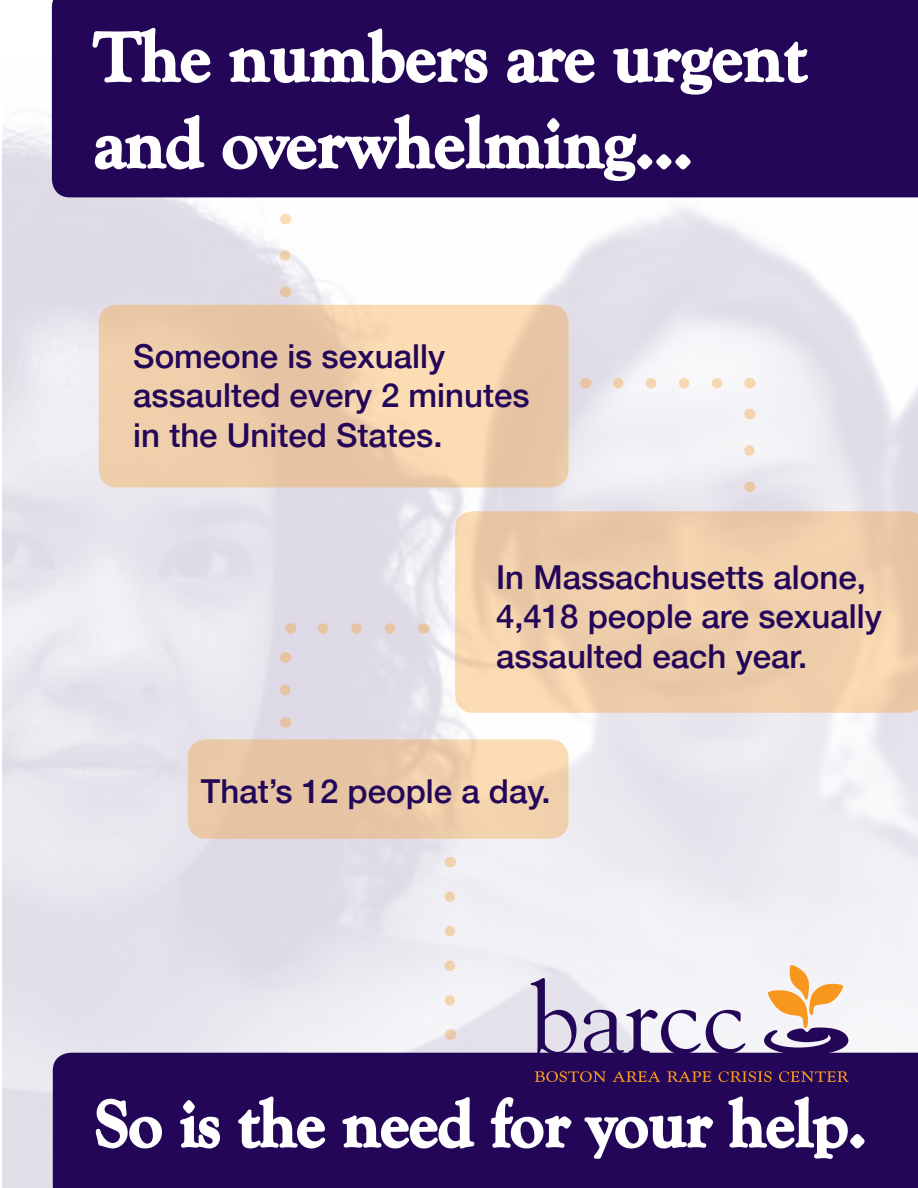
<style>
.page{position:relative;width:918px;height:1188px;background:#fff}
.page>*{position:absolute;margin:0;border:0;box-sizing:border-box;transform-origin:0 0}
.t1{font:700 72px/86.4px "Goudy Old Style T";color:#fff}
.t2{font:700 67.5px "Goudy Old Style T";color:#fff}
.t3{font:500 33px/39.6px "Helvetica Neue";color:#230658}
</style>
<div class="page">
<div style="left:53px;top:1053px;width:865px;height:135px;background:#230658"></div>
<svg style="left:94px;top:1097px;width:70px;height:71px"></svg>
<svg style="left:179px;top:1098px;width:43px;height:52px"></svg>
<svg style="left:236px;top:1095px;width:91px;height:56px"></svg>
<svg style="left:340px;top:1096px;width:136px;height:54px"></svg>
<svg style="left:488px;top:1096px;width:86px;height:92px;background:#452d72"></svg>
<svg style="left:583px;top:1114px;width:132px;height:46px"></svg>
<svg style="left:726px;top:1095px;width:140px;height:66px"></svg>
<svg style="left:531px;top:978px;width:46px;height:76px;background:#afa5c2"></svg>
<svg style="left:584px;top:1009px;width:161px;height:45px"></svg>
<svg style="left:535px;top:1071px;width:71px;height:11px"></svg>
<svg style="left:613px;top:1071px;width:47px;height:11px"></svg>
<svg style="left:667px;top:1071px;width:44px;height:11px"></svg>
<svg style="left:719px;top:1071px;width:53px;height:11px"></svg>
<svg style="left:779px;top:1071px;width:70px;height:11px"></svg>
<svg style="left:764px;top:965px;width:84px;height:90px"></svg>
<div style="left:99px;top:305px;width:470px;height:183px;background:linear-gradient(to right,#eccba8,#f1d1ac);border-radius:18px"></div>
<svg style="left:455px;top:511px;width:463px;height:202px;background:#efceaa"></svg>
<div style="left:188px;top:739px;width:380px;height:100px;background:linear-gradient(to right,#e3c0a1,#f5d5af);border-radius:18px"></div>
<svg style="left:618px;top:378px;width:115px;height:10px"></svg>
<svg style="left:744px;top:450px;width:11px;height:19px"></svg>
<svg style="left:307px;top:623px;width:83px;height:11px"></svg>
<svg style="left:280px;top:690px;width:10px;height:16px"></svg>
<svg style="left:445px;top:897px;width:10px;height:120px"></svg>
<div style="left:52px;top:0;width:866px;height:197px;background:#230658"></div>
<svg style="left:91px;top:26px;width:121px;height:59px"></svg>
<svg style="left:93px;top:114px;width:113px;height:58px"></svg>
<svg style="left:221px;top:1px;width:588px;height:274px"></svg>
<p class="t1" style="left:94px;top:15px;width:714px">The numbers are urgent and overwhelming...</p>
<p class="t3" style="left:133px;top:335px;width:398px">Someone is sexually assaulted every 2 minutes in the United States.</p>
<p class="t3" style="left:496px;top:556px;width:387px">In Massachusetts alone,<br>4,418 people are sexually assaulted each year.</p>
<p class="t3" style="left:201px;top:770px;width:351px">That’s 12 people a day.</p>
<p class="t2" style="left:95px;top:1086px;width:772px">So is the need for your help.</p>
</div>
